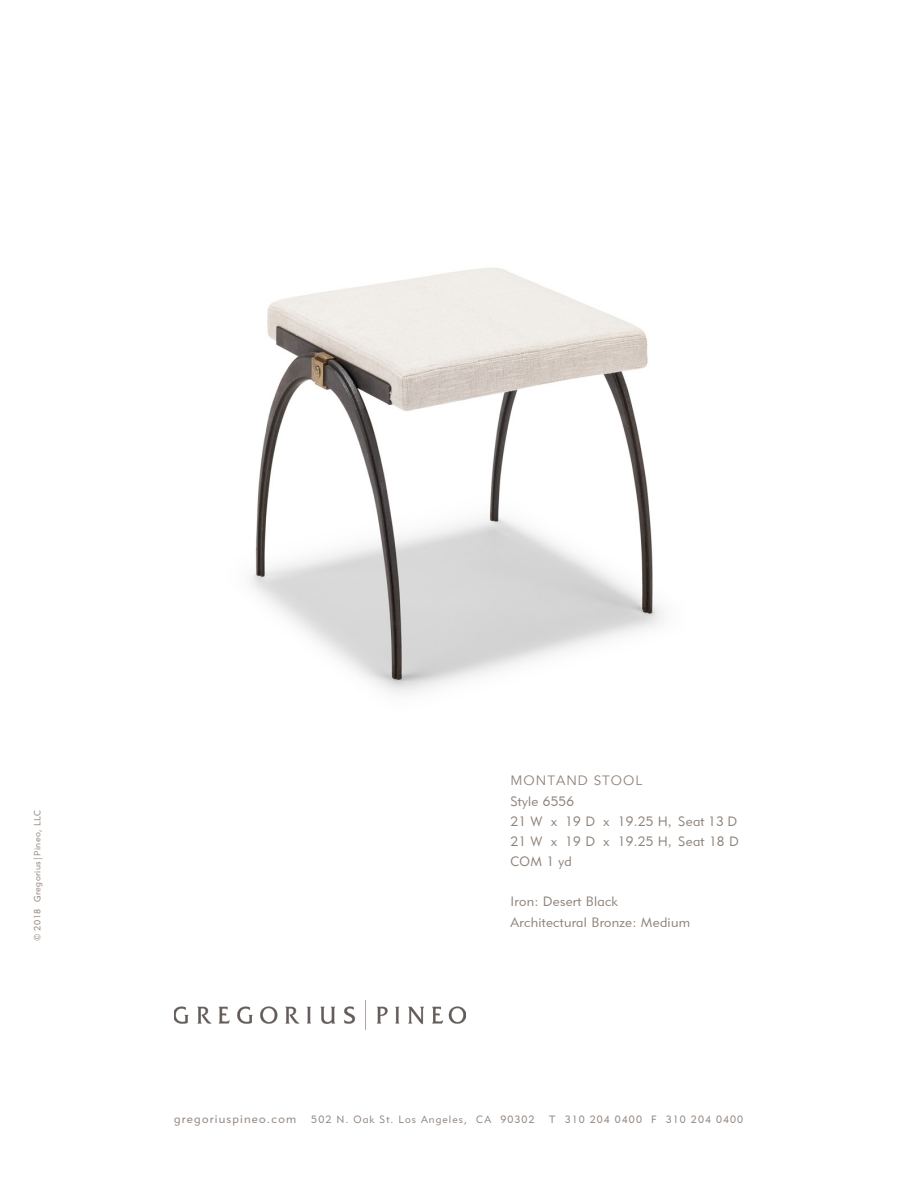
<style>
.page{position:relative;width:918px;height:1188px;background:#fff}
.page>*{position:absolute;margin:0;border:0;box-sizing:border-box;transform-origin:0 0}
.t1{font:13.5px/20.2px "Geometric 415 BT Lite A";letter-spacing:.02em;color:#8f8279}
.t2{font:12px "Geometric 415 BT Lite A";letter-spacing:.1em;color:#8f8279}
.t3{font:10.5px "Geometric 415 BT Lite A";letter-spacing:.1em;color:#8f8279}
.t4{font:9px "Geometric 415 BT Lite A";letter-spacing:.05em;color:#8f8279}
.s1{font-family:"Avenir"}
.s2{font-family:"Minion Pro"}
</style>
<div class="page">
<img style="left:174px;top:1001px;width:291px;height:28px">
<img style="left:250px;top:267px;width:414px;height:427px">
<p class="t4" style="left:32px;top:941px;width:133px;rotate:-90deg">© 2018 Gregorius|Pineo, LLC</p>
<p class="t1" style="left:511px;top:770px;width:230px"><span class="s1">MONTAND STOOL<br></span>Style 6556<br>21 W x 19 D x 19.25 H<span class="s2">,</span> Seat 13 D<br>21 W x 19 D x 19.25 H<span class="s2">,</span> Seat 18 D<br>COM 1 yd</p>
<p class="t1" style="left:511px;top:891px;width:181px">Iron: Desert Black<br>Architectural Bronze: Medium</p>
<p class="t2" style="left:174px;top:1112px;width:124px">gregoriuspineo.com</p>
<p class="t3" style="left:311px;top:1113px;width:433px">502 N. Oak St. Los Angeles, CA 90302 T 310 204 0400 F 310 204 0400</p>
</div>
